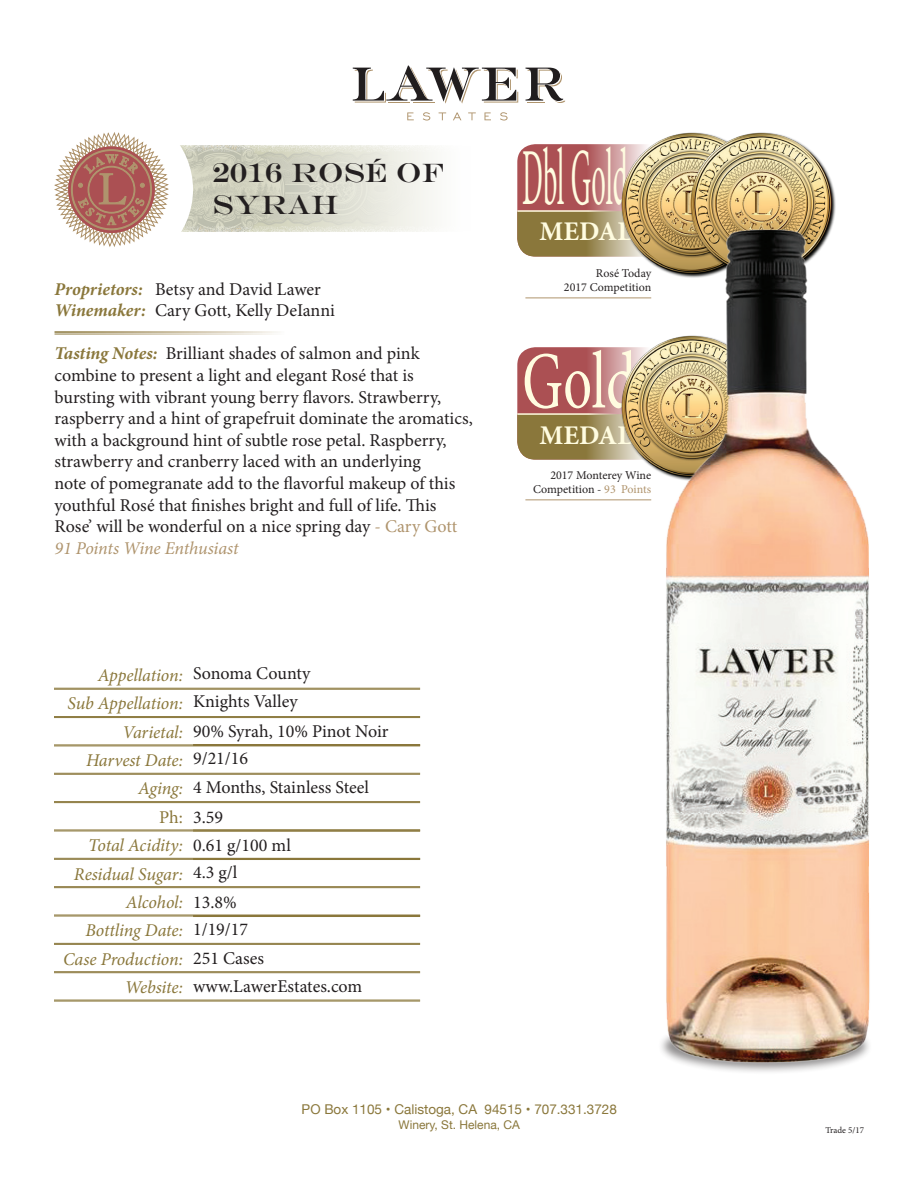
<style>
.page{position:relative;width:918px;height:1188px;background:#fff}
.page>*{position:absolute;margin:0;border:0;box-sizing:border-box;transform-origin:0 0}
.t1{font:81px "Minion Pro";color:#fffce0;scale:.35 1}
.t2{font:81px "Minion Pro";color:#fffce0;scale:.7 1}
.t3{font:27px/32.4px "Engravers";color:#231f20}
.t4{font:700 27px "Minion Pro";color:#fffce0}
.t5{font:18px/21.6px "Minion Pro";color:#231f20}
.t6{font:italic 18px/28.3px "Minion Pro";letter-spacing:-.01em;color:#8a773b;text-align:right}
.t7{font:18px "Minion Pro";color:#8a773b}
.t8{font:13.5px "Helvetica Neue";color:#8a773b}
.t9{font:12px/14.4px "Minion Pro";color:#231f20;text-align:right}
.t10{font:12px "Helvetica Neue";color:#8a773b}
.t11{font:9px "Minion Pro";color:#231f20}
.s1{font-weight:700;font-style:italic;color:#8a773b}
.s2{color:#af946d}
.s3{font-style:italic;color:#af946d}
.s4{color:#b0946d}
</style>
<div class="page">
<svg style="left:54px;top:132px;width:381px;height:115px"></svg>
<svg style="left:517px;top:347px;width:91px;height:113px"></svg>
<hr style="left:517px;top:413px;width:206px;height:2px;background:#fffce0">
<img style="left:608px;top:347px;width:40px;height:117px">
<hr style="left:525px;top:500px;width:126px;height:1px;background:#af946d">
<svg style="left:517px;top:144px;width:91px;height:112px"></svg>
<hr style="left:517px;top:210px;width:206px;height:2px;background:#fffce0">
<img style="left:608px;top:134px;width:70px;height:127px">
<img style="left:678px;top:132px;width:158px;height:78px">
<svg style="left:407px;top:112px;width:7px;height:8px"></svg>
<svg style="left:423px;top:112px;width:7px;height:9px"></svg>
<svg style="left:439px;top:112px;width:7px;height:8px"></svg>
<svg style="left:453px;top:112px;width:8px;height:8px"></svg>
<svg style="left:468px;top:112px;width:8px;height:8px"></svg>
<svg style="left:485px;top:112px;width:6px;height:8px"></svg>
<svg style="left:500px;top:112px;width:8px;height:9px"></svg>
<svg style="left:353px;top:66px;width:165px;height:38px"></svg>
<svg style="left:526px;top:68px;width:39px;height:35px"></svg>
<hr style="left:525px;top:298px;width:126px;height:1px;background:#af946d">
<img style="left:648px;top:210px;width:222px;height:862px">
<hr style="left:54px;top:688px;width:366px;height:1px;background:#8a773b">
<hr style="left:54px;top:689px;width:366px;height:1px;background:#8a773b">
<hr style="left:54px;top:716px;width:366px;height:1px;background:#8a773b">
<hr style="left:54px;top:717px;width:366px;height:1px;background:#8a773b">
<hr style="left:54px;top:745px;width:366px;height:1px;background:#8a773b">
<hr style="left:54px;top:746px;width:366px;height:1px;background:#8a773b">
<hr style="left:54px;top:773px;width:366px;height:1px;background:#8a773b">
<hr style="left:54px;top:774px;width:366px;height:1px;background:#8a773b">
<hr style="left:54px;top:801px;width:366px;height:1px;background:#8a773b">
<hr style="left:54px;top:802px;width:366px;height:1px;background:#8a773b">
<hr style="left:54px;top:830px;width:366px;height:1px;background:#8a773b">
<hr style="left:54px;top:831px;width:366px;height:1px;background:#8a773b">
<hr style="left:54px;top:858px;width:366px;height:1px;background:#8a773b">
<hr style="left:54px;top:859px;width:366px;height:1px;background:#8a773b">
<hr style="left:54px;top:886px;width:366px;height:1px;background:#8a773b">
<hr style="left:54px;top:887px;width:366px;height:1px;background:#8a773b">
<hr style="left:54px;top:915px;width:366px;height:1px;background:#8a773b">
<hr style="left:54px;top:916px;width:366px;height:1px;background:#8a773b">
<hr style="left:54px;top:943px;width:366px;height:1px;background:#8a773b">
<hr style="left:54px;top:944px;width:366px;height:1px;background:#8a773b">
<hr style="left:54px;top:971px;width:366px;height:1px;background:#8a773b">
<hr style="left:54px;top:972px;width:366px;height:1px;background:#8a773b">
<hr style="left:54px;top:1000px;width:366px;height:1px;background:#8a773b">
<hr style="left:54px;top:1001px;width:366px;height:1px;background:#8a773b">
<hr style="left:193px;top:744px;width:227px;height:1px;background:#8a773b">
<h2 class="t3" style="left:212px;top:156px;width:233px">2016 ROSÉ OF<br>SYRAH</h2>
<p class="t5" style="left:55px;top:278px;width:282px"><span class="s1">Proprietors:</span> Betsy and David Lawer<br><span class="s1">Winemaker:</span> Cary Gott, Kelly DeIanni</p>
<p class="t5" style="left:55px;top:343px;width:420px"><span class="s1">Tasting Notes:</span> Brilliant shades of salmon and pink combine to present a light and elegant Rosé that is bursting with vibrant young berry flavors. Strawberry, raspberry and a hint of grapefruit dominate the aromatics, with a background hint of subtle rose petal. Raspberry, strawberry and cranberry laced with an underlying<br>note of pomegranate add to the flavorful makeup of this youthful Rosé that finishes bright and full of life. This Rose’ will be wonderful on a nice spring day <span class="s2">- Cary Gott </span><span class="s3">91 Points Wine Enthusiast</span></p>
<p class="t6" style="left:68px;top:661px;width:117px">Appellation:<br>Sub Appellation:<br>Varietal:<br>Harvest Date:<br>Aging:</p>
<p class="t7" style="left:159px;top:805px;width:25px">Ph:</p>
<p class="t6" style="left:63px;top:831px;width:121px">Total Acidity:<br>Residual Sugar:<br>Alcohol:<br>Bottling Date:<br>Case Production:<br>Website:</p>
<p class="t5" style="left:193px;top:659px;width:197px;line-height:29.2px">Sonoma County<br>Knights Valley<br>90% Syrah, 10% Pinot Noir</p>
<p class="t5" style="left:193px;top:744px;width:177px;line-height:28.5px">9/21/16<br>4 Months, Stainless Steel<br>3.59<br>0.61 g/100 ml<br>4.3 g/l</p>
<p class="t5" style="left:193px;top:889px;width:171px;line-height:28px">13.8%<br>1/19/17<br>251 Cases www.LawerEstates.com</p>
<h1 class="t1" style="left:522px;top:124px;width:303px">Dbl Gold</h1>
<h2 class="t4" style="left:540px;top:213px;width:94px">MEDAL</h2>
<p class="t9" style="left:564px;top:266px;width:89px">Rosé Today<br>2017 Competition</p>
<h1 class="t2" style="left:522px;top:327px;width:164px">Gold</h1>
<h2 class="t4" style="left:540px;top:416px;width:94px">MEDAL</h2>
<p class="t9" style="left:533px;top:468px;width:120px">2017 Monterey Wine<br>Competition - <span class="s4">93 Points</span></p>
<p class="t8" style="left:302px;top:1100px;width:317px">PO Box 1105 • Calistoga, CA 94515 • 707.331.3728</p>
<p class="t10" style="left:399px;top:1116px;width:123px">Winery, St. Helena, CA</p>
<p class="t11" style="left:825px;top:1124px;width:40px">Trade 5/17</p>
</div>
